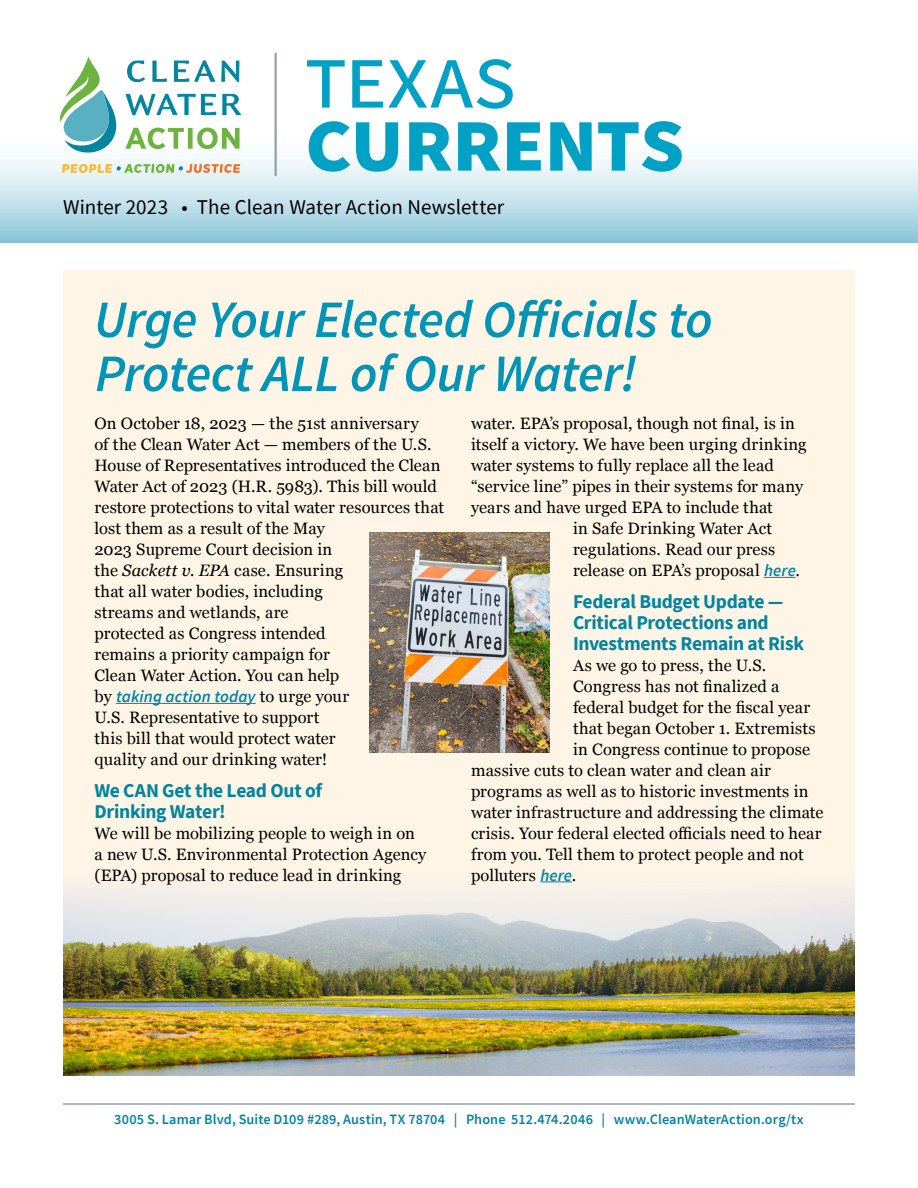
<style>
.page{position:relative;width:918px;height:1188px;background:#fff}
.page>*{position:absolute;margin:0;border:0;box-sizing:border-box;transform-origin:0 0}
.t1{font:700 91.5px "Source Sans Pro";letter-spacing:-.025em;color:#00a1c5}
.t2{font:91.5px "Source Sans Pro";color:#00a1c5}
._16_Head_SS{font:italic 600 52.5px/54px "Source Sans Pro";letter-spacing:-.015em;color:#0095b7}
.t3{font:21px "Source Sans Pro";letter-spacing:.005em;color:#000}
._23_Subhead_Blue{font:700 19.5px/21px "Source Sans Pro";letter-spacing:-.015em;color:#0085a1}
._16_News_Body_text{font:italic 600 16.8px "Source Sans Pro";letter-spacing:.005em;color:#0084a9}
._16_News_Body_text-2{font:16.5px/21px "Georgia";letter-spacing:.01em;color:#000}
._16_Currents_State_Footer_centered{font:600 14.25px "Source Sans Pro";letter-spacing:.005em;color:#0084a9}
.s1{font-style:italic}
.s2{font-family:"Georgia";font-weight:400;font-style:normal;font-size:16.5px;color:#000}
.s3{font-family:"Source Sans Pro";font-weight:600;font-style:italic;font-size:16.8px;color:#0084a9}
</style>
<div class="page">
<hr style="left:63px;top:1103px;width:792px;height:2px;background:#93a1ab">
<div style="left:63px;top:270px;width:792px;height:806px;background:#fff5e6"></div>
<img style="left:63px;top:882px;width:792px;height:194px">
<hr style="left:116px;top:703px;width:140px;height:1px;background:#0084a9">
<hr style="left:764px;top:577px;width:32px;height:1px;background:#0084a9">
<hr style="left:540px;top:881px;width:32px;height:1px;background:#0084a9">
<div style="left:0;top:135px;width:918px;height:108px;background:linear-gradient(to bottom,#fff,#92c9db)"></div>
<hr style="left:274px;top:54px;width:3px;height:121px;background:#93a1ab">
<svg style="left:62px;top:164px;width:178px;height:9px;background:#d9cd9d"></svg>
<svg style="left:60px;top:56px;width:57px;height:98px"></svg>
<svg style="left:125px;top:128px;width:115px;height:21px"></svg>
<svg style="left:126px;top:93px;width:115px;height:22px"></svg>
<svg style="left:127px;top:60px;width:112px;height:22px"></svg>
<img style="left:369px;top:532px;width:180px;height:221px">
<p class="t2" style="left:304px;top:19px;width:213px">texas</p>
<p class="t1" style="left:304px;top:78px;width:382px">currents</p>
<p class="t3" style="left:63px;top:193px;width:443px">Winter 2023 • The Clean Water Action Newsletter</p>
<p class="_16_Head_SS" style="left:94px;top:292px;width:620px">Urge Your Elected Officials to<br>Protect ALL of Our Water!</p>
<p class="_16_News_Body_text-2" style="left:94px;top:412px;width:351px">On October 18, 2023 — the 51st anniversary<br>of the Clean Water Act — members of the U.S.<br>House of Representatives introduced the Clean Water Act of 2023 (H.R. 5983). This bill would restore protections to vital water resources that lost them as a result of the May<br>2023 Supreme Court decision in<br>the <span class="s1">Sackett v. EPA</span> case. Ensuring<br>that all water bodies, including<br>streams and wetlands, are<br>protected as Congress intended<br>remains a priority campaign for<br>Clean Water Action. You can help</p>
<p class="_16_News_Body_text" style="left:94px;top:686px;width:256px"><span class="s2">by</span> taking action today <span class="s2">to urge your</span></p>
<p class="_16_News_Body_text-2" style="left:94px;top:706px;width:243px">U.S. Representative to support this bill that would protect water quality and our drinking water!</p>
<p class="_23_Subhead_Blue" style="left:94px;top:779px;width:229px">We CAN Get the Lead Out of<br>Drinking Water!</p>
<p class="_16_News_Body_text-2" style="left:94px;top:822px;width:333px">We will be mobilizing people to weigh in on a new U.S. Environmental Protection Agency (EPA) proposal to reduce lead in drinking</p>
<p class="_16_News_Body_text-2" style="left:471px;top:412px;width:325px">water. EPA’s proposal, though not final, is in</p>
<p class="_16_News_Body_text-2" style="left:471px;top:433px;width:337px">itself a victory. We have been urging drinking</p>
<p class="_16_News_Body_text-2" style="left:471px;top:454px;width:304px">water systems to fully replace all the lead</p>
<p class="_16_News_Body_text-2" style="left:471px;top:475px;width:334px">“service line” pipes in their systems for many</p>
<p class="_16_News_Body_text-2" style="left:471px;top:496px;width:303px">years and have urged EPA to include that</p>
<p class="_16_News_Body_text-2" style="left:573px;top:517px;width:201px">in Safe Drinking Water Act</p>
<p class="_16_News_Body_text-2" style="left:573px;top:538px;width:204px">regulations. Read our press</p>
<p class="_16_News_Body_text-2" style="left:573px;top:559px;width:228px">release on EPA’s proposal <span class="s3">here</span>.</p>
<p class="_23_Subhead_Blue" style="left:573px;top:590px;width:233px">Federal Budget Update —<br>Critical Protections and<br>Investments Remain at Risk</p>
<p class="_16_News_Body_text-2" style="left:573px;top:654px;width:195px">As we go to press, the U.S.</p>
<p class="_16_News_Body_text-2" style="left:573px;top:675px;width:208px">Congress has not finalized a</p>
<p class="_16_News_Body_text-2" style="left:573px;top:696px;width:239px">federal budget for the fiscal year</p>
<p class="_16_News_Body_text-2" style="left:573px;top:717px;width:244px">that began October 1. Extremists</p>
<p class="_16_News_Body_text-2" style="left:573px;top:738px;width:239px">in Congress continue to propose</p>
<p class="_16_News_Body_text-2" style="left:471px;top:759px;width:302px">massive cuts to clean water and clean air</p>
<p class="_16_News_Body_text-2" style="left:471px;top:780px;width:339px">programs as well as to historic investments in</p>
<p class="_16_News_Body_text-2" style="left:471px;top:801px;width:354px">water infrastructure and addressing the climate</p>
<p class="_16_News_Body_text-2" style="left:471px;top:822px;width:352px">crisis. Your federal elected officials need to hear</p>
<p class="_16_News_Body_text-2" style="left:471px;top:843px;width:334px">from you. Tell them to protect people and not</p>
<p class="_16_News_Body_text-2" style="left:471px;top:864px;width:107px">polluters <span class="s3">here</span>.</p>
<p class="_16_Currents_State_Footer_centered" style="left:114px;top:1110px;width:691px">3005 S. Lamar Blvd, Suite D109 #289, Austin, TX 78704 | Phone 512.474.2046 | www.CleanWaterAction.org/tx</p>
</div>
